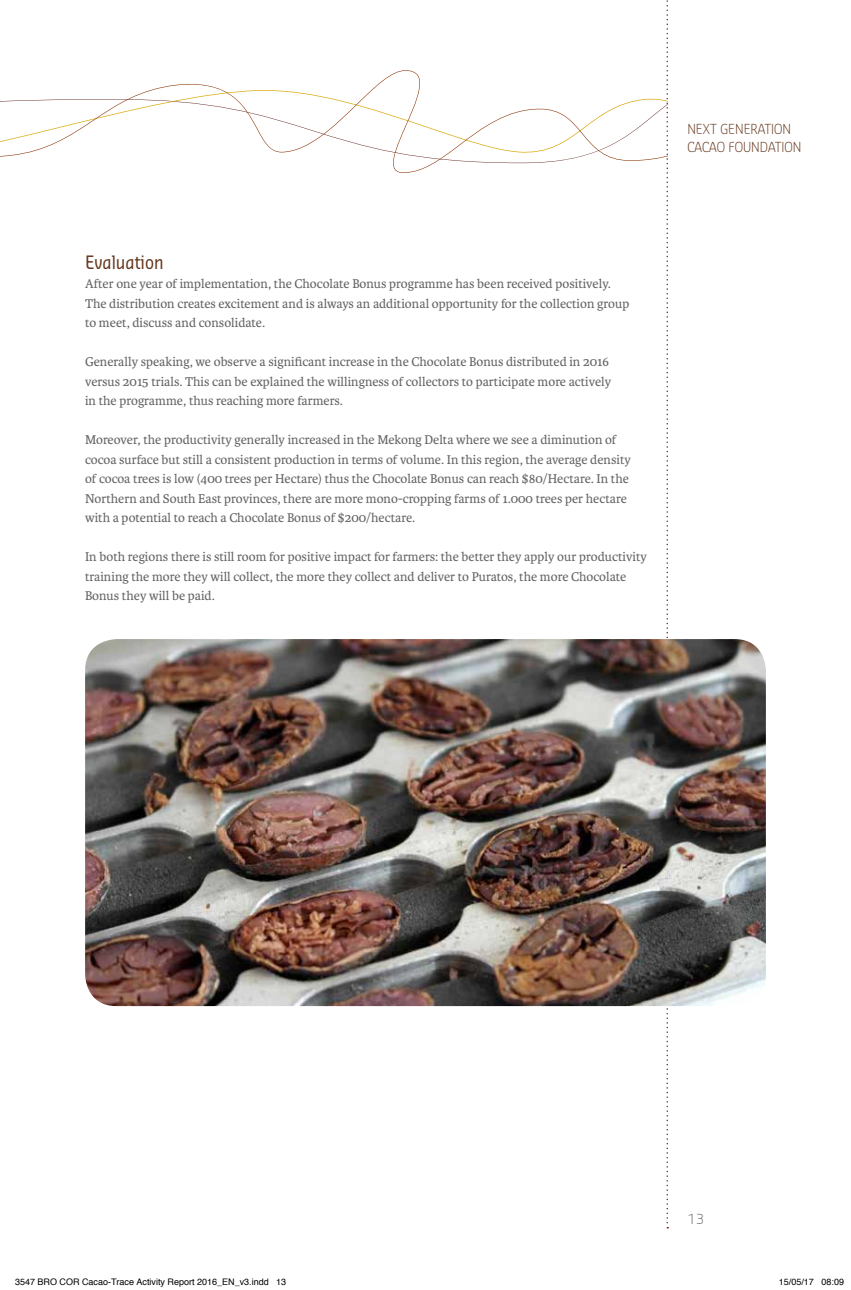
<style>
.page{position:relative;width:851px;height:1290px;background:#fff}
.page>*{position:absolute;margin:0;border:0;box-sizing:border-box;transform-origin:0 0}
.t1{font:18px "Sansa Con Std";color:#65371e}
.t2{font:13.5px/19.5px "Karmina";color:#646363}
.t3{font:300 13.5px/18px "Sansa Con Std";color:#65371e}
.t4{font:300 13.5px "Sansa Std";color:#646363}
.t5{font:9px "Helvetica";color:#000}
</style>
<div class="page">
<svg style="left:666px;top:0;width:2px;height:1228px"></svg>
<svg style="left:0;top:70px;width:667px;height:142px"></svg>
<img style="left:85px;top:639px;width:680px;height:367px">
<p class="t3" style="left:687px;top:119px;width:116px">NEXT GENERATION<br>CACAO FOUNDATION</p>
<h1 class="t1" style="left:85px;top:250px;width:80px">Evaluation</h1>
<p class="t2" style="left:85px;top:274px;width:545px">After one year of implementation, the Chocolate Bonus programme has been received positively.<br>The distribution creates excitement and is always an additional opportunity for the collection group to meet, discuss and consolidate.</p>
<p class="t2" style="left:85px;top:352px;width:527px">Generally speaking, we observe a significant increase in the Chocolate Bonus distributed in 2016 versus 2015 trials. This can be explained the willingness of collectors to participate more actively in the programme, thus reaching more farmers.</p>
<p class="t2" style="left:85px;top:430px;width:547px">Moreover, the productivity generally increased in the Mekong Delta where we see a diminution of cocoa surface but still a consistent production in terms of volume. In this region, the average density of cocoa trees is low (400 trees per Hectare) thus the Chocolate Bonus can reach $80/Hectare. In the Northern and South East provinces, there are more mono-cropping farms of 1.000 trees per hectare with a potential to reach a Chocolate Bonus of $200/hectare.</p>
<p class="t2" style="left:85px;top:547px;width:563px">In both regions there is still room for positive impact for farmers: the better they apply our productivity training the more they will collect, the more they collect and deliver to Puratos, the more Chocolate<br>Bonus they will be paid.</p>
<p class="t4" style="left:687px;top:1210px;width:18px">13</p>
<p class="t5" style="left:15px;top:1275px;width:273px">3547 BRO COR Cacao-Trace Activity Report 2016_EN_v3.indd 13</p>
<p class="t5" style="left:778px;top:1275px;width:67px">15/05/17 08:09</p>
</div>
